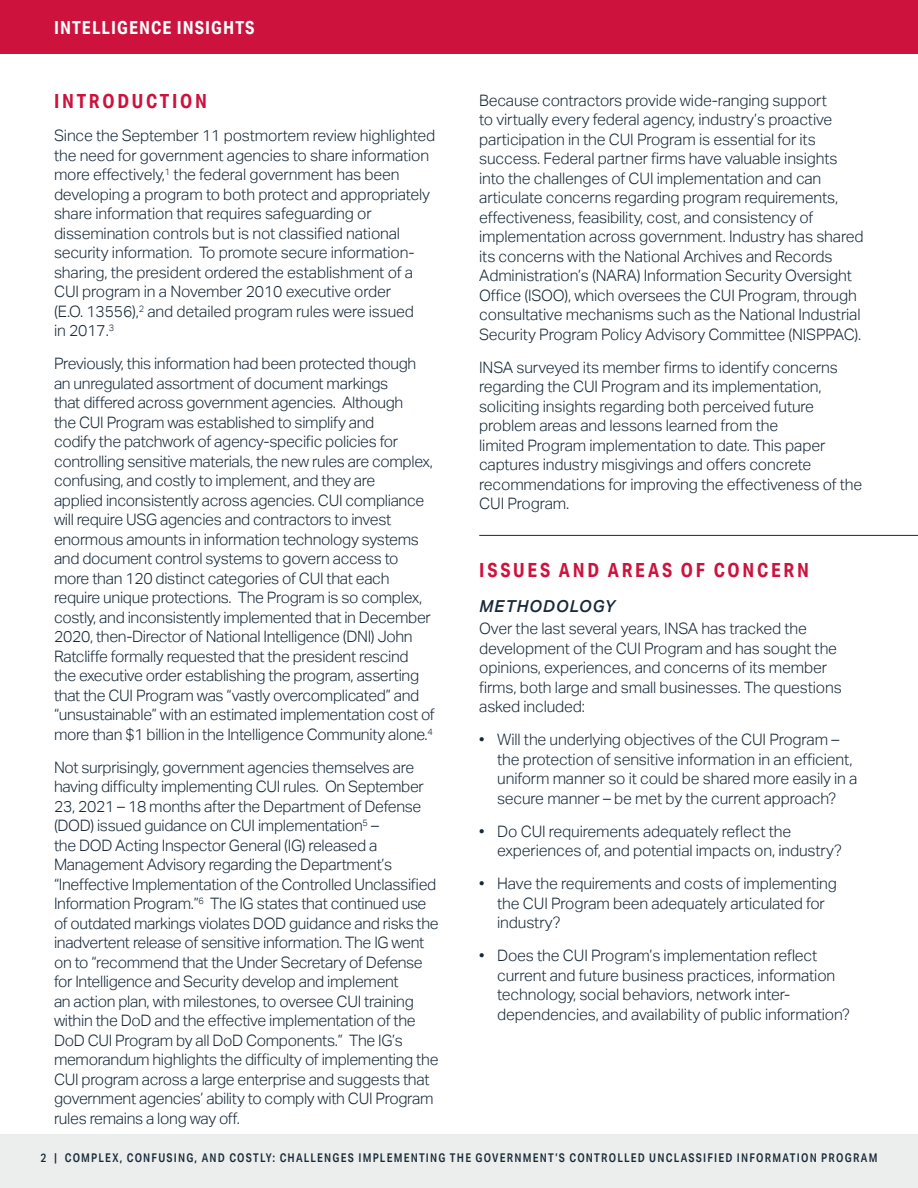
<style>
.page{position:relative;width:918px;height:1188px;background:#fff}
.page>*{position:absolute;margin:0;border:0;box-sizing:border-box;transform-origin:0 0}
.Subhead{font:700 19.5px "Aktiv Grotesk Cd";letter-spacing:.14em;color:#cd123d}
.t1{font:700 18px "Aktiv Grotesk Cd";letter-spacing:.06em;color:#fff}
.Subhead_2{font:italic 500 16.5px "Aktiv Grotesk";letter-spacing:.06em;color:#172938}
.Body{font:300 15.75px/19.5px "Aktiv Grotesk";letter-spacing:-.02em;color:#172938}
.t2{font:500 12px "Aktiv Grotesk Cd";letter-spacing:.1em;color:#172938}
</style>
<div class="page">
<div style="left:0;top:1134px;width:918px;height:54px;background:#eceeed"></div>
<div style="left:0;top:0;width:918px;height:54px;background:#cd123d"></div>
<hr style="left:479px;top:535px;width:439px;height:1px;background:#172938">
<p class="t1" style="left:54px;top:17px;width:202px">INTELLIGENCE INSIGHTS</p>
<p class="Subhead" style="left:54px;top:89px;width:155px">INTRODUCTION</p>
<p class="Body" style="left:54px;top:126px;width:383px">Since the September 11 postmortem review highlighted the need for government agencies to share information more effectively,<sup>1</sup> the federal government has been developing a program to both protect and appropriately share information that requires safeguarding or dissemination controls but is not classified national security information. To promote secure information&shy;sharing, the president ordered the establishment of a CUI program in a November 2010 executive order<br>(E.O. 13556),<sup>2</sup> and detailed program rules were issued<br>in 2017.<sup>3</sup></p>
<p class="Body" style="left:54px;top:354px;width:382px">Previously, this information had been protected though an unregulated assortment of document markings<br>that differed across government agencies. Although<br>the CUI Program was established to simplify and<br>codify the patchwork of agency-specific policies for controlling sensitive materials, the new rules are complex, confusing, and costly to implement, and they are<br>applied inconsistently across agencies. CUI compliance will require USG agencies and contractors to invest enormous amounts in information technology systems and document control systems to govern access to more than 120 distinct categories of CUI that each require unique protections. The Program is so complex, costly, and inconsistently implemented that in December 2020, then-Director of National Intelligence (DNI) John Ratcliffe formally requested that the president rescind<br>the executive order establishing the program, asserting that the CUI Program was “vastly overcomplicated” and “unsustainable” with an estimated implementation cost of more than $1 billion in the Intelligence Community alone.<sup>4</sup></p>
<p class="Body" style="left:54px;top:758px;width:386px">Not surprisingly, government agencies themselves are having difficulty implementing CUI rules. On September 23, 2021 – 18 months after the Department of Defense (DOD) issued guidance on CUI implementation<sup>5</sup> –<br>the DOD Acting Inspector General (IG) released a Management Advisory regarding the Department’s “Ineffective Implementation of the Controlled Unclassified Information Program.”<sup>6</sup> The IG states that continued use of outdated markings violates DOD guidance and risks the inadvertent release of sensitive information. The IG went on to “recommend that the Under Secretary of Defense for Intelligence and Security develop and implement<br>an action plan, with milestones, to oversee CUI training within the DoD and the effective implementation of the DoD CUI Program by all DoD Components.” The IG’s memorandum highlights the difficulty of implementing the CUI program across a large enterprise and suggests that government agencies’ ability to comply with CUI Program rules remains a long way off.</p>
<p class="Body" style="left:479px;top:91px;width:386px">Because contractors provide wide-ranging support<br>to virtually every federal agency, industry’s proactive participation in the CUI Program is essential for its success. Federal partner firms have valuable insights into the challenges of CUI implementation and can articulate concerns regarding program requirements, effectiveness, feasibility, cost, and consistency of implementation across government. Industry has shared its concerns with the National Archives and Records Administration’s (NARA) Information Security Oversight Office (ISOO), which oversees the CUI Program, through consultative mechanisms such as the National Industrial Security Program Policy Advisory Committee (NISPPAC).</p>
<p class="Body" style="left:479px;top:358px;width:385px">INSA surveyed its member firms to identify concerns regarding the CUI Program and its implementation, soliciting insights regarding both perceived future problem areas and lessons learned from the<br>limited Program implementation to date. This paper captures industry misgivings and offers concrete recommendations for improving the effectiveness of the CUI Program.</p>
<p class="Subhead" style="left:479px;top:559px;width:331px">ISSUES AND AREAS OF CONCERN</p>
<p class="Subhead_2" style="left:479px;top:597px;width:137px">METHODOLOGY</p>
<p class="Body" style="left:479px;top:619px;width:364px">Over the last several years, INSA has tracked the development of the CUI Program and has sought the opinions, experiences, and concerns of its member firms, both large and small businesses. The questions asked included:</p>
<p class="Body" style="left:497px;top:730px;width:362px;text-indent:-18px">• Will the underlying objectives of the CUI Program – the protection of sensitive information in an efficient, uniform manner so it could be shared more easily in a secure manner – be met by the current approach?</p>
<p class="Body" style="left:497px;top:822px;width:346px;text-indent:-18px">• Do CUI requirements adequately reflect the experiences of, and potential impacts on, industry?</p>
<p class="Body" style="left:497px;top:874px;width:341px;text-indent:-18px">• Have the requirements and costs of implementing the CUI Program been adequately articulated for industry?</p>
<p class="Body" style="left:497px;top:946px;width:354px;text-indent:-18px">• Does the CUI Program’s implementation reflect current and future business practices, information technology, social behaviors, network inter&shy;dependencies, and availability of public information?</p>
<p class="t2" style="left:41px;top:1150px;width:838px">2 | COMPLEX, CONFUSING, AND COSTLY: CHALLENGES IMPLEMENTING THE GOVERNMENT’S CONTROLLED UNCLASSIFIED INFORMATION PROGRAM</p>
</div>
